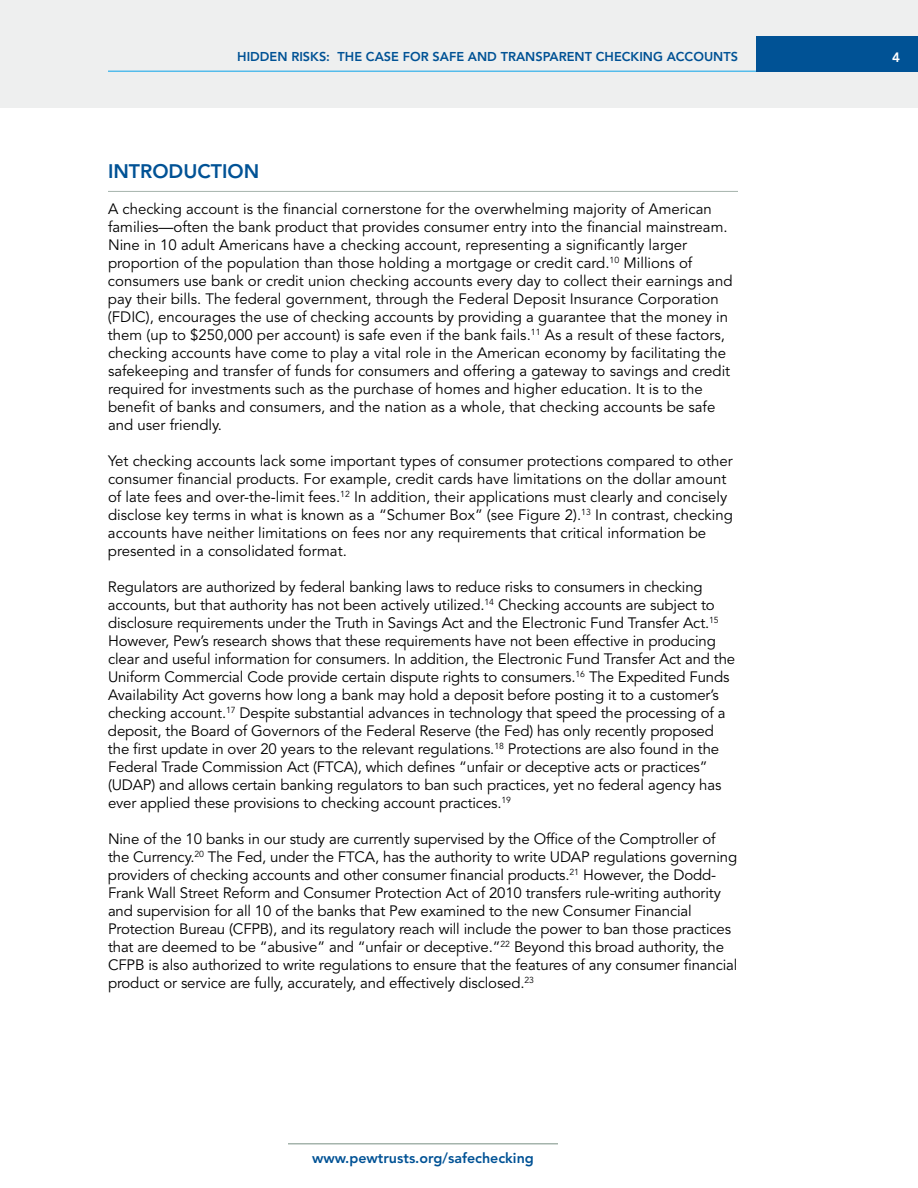
<style>
.page{position:relative;width:918px;height:1188px;background:#fff}
.page>*{position:absolute;margin:0;border:0;box-sizing:border-box;transform-origin:0 0}
.t1{font:800 19.5px "Avenir LT Std";color:#005295}
.t2{font:15px/18px "Avenir LT Std";letter-spacing:-.01em;color:#000}
.t3{font:800 14.25px "Avenir LT Std";color:#005295}
.t4{font:800 13.5px "Avenir LT Std";color:#fff}
.t5{font:800 12.75px "Avenir LT Std";color:#005295}
</style>
<div class="page">
<div style="left:0;top:0;width:918px;height:108px;background:#eeefef"></div>
<div style="left:756px;top:36px;width:162px;height:36px;background:#005295"></div>
<hr style="left:108px;top:71px;width:648px;height:1px;background:#54bceb">
<hr style="left:288px;top:1143px;width:270px;height:1px;background:#a5b4ac">
<hr style="left:108px;top:191px;width:630px;height:1px;background:#a5b4ac">
<p class="t5" style="left:237px;top:50px;width:440px">HIDDEN RISKS: TH E CASE FOR SAFE AND TRANSPARENT CH ECKING ACC</p>
<p class="t5" style="left:693px;top:50px;width:46px">OUNTS</p>
<p class="t4" style="left:892px;top:49px;width:9px">4</p>
<h1 class="t1" style="left:108px;top:159px;width:153px">INTRODUCTION</h1>
<p class="t2" style="left:108px;top:200px;width:626px">A checking account is the financial cornerstone for the overwhelming majority of American families—often the bank product that provides consumer entry into the financial mainstream.<br>Nine in 10 adult Americans have a checking account, representing a significantly larger proportion of the population than those holding a mortgage or credit card.<sup>10</sup> Millions of consumers use bank or credit union checking accounts every day to collect their earnings and pay their bills. The federal government, through the Federal Deposit Insurance Corporation (FDIC), encourages the use of checking accounts by providing a guarantee that the money in them (up to $250,000 per account) is safe even if the bank fails.<sup>11</sup> As a result of these factors, checking accounts have come to play a vital role in the American economy by facilitating the safekeeping and transfer of funds for consumers and offering a gateway to savings and credit required for investments such as the purchase of homes and higher education. It is to the benefit of banks and consumers, and the nation as a whole, that checking accounts be safe and user friendly.</p>
<p class="t2" style="left:108px;top:452px;width:626px">Yet checking accounts lack some important types of consumer protections compared to other consumer financial products. For example, credit cards have limitations on the dollar amount of late fees and over-the-limit fees.<sup>12</sup> In addition, their applications must clearly and concisely disclose key terms in what is known as a “Schumer Box” (see Figure 2).<sup>13</sup> In contrast, checking accounts have neither limitations on fees nor any requirements that critical information be presented in a consolidated format.</p>
<p class="t2" style="left:108px;top:578px;width:629px">Regulators are authorized by federal banking laws to reduce risks to consumers in checking accounts, but that authority has not been actively utilized.<sup>14</sup> Checking accounts are subject to disclosure requirements under the Truth in Savings Act and the Electronic Fund Transfer Act.<sup>15<br></sup>However, Pew’s research shows that these requirements have not been effective in producing clear and useful information for consumers. In addition, the Electronic Fund Transfer Act and the Uniform Commercial Code provide certain dispute rights to consumers.<sup>16</sup> The Expedited Funds Availability Act governs how long a bank may hold a deposit before posting it to a customer’s checking account.<sup>17</sup> Despite substantial advances in technology that speed the processing of a deposit, the Board of Governors of the Federal Reserve (the Fed) has only recently proposed the first update in over 20 years to the relevant regulations.<sup>18</sup> Protections are also found in the Federal Trade Commission Act (FTCA), which defines “unfair or deceptive acts or practices” (UDAP) and allows certain banking regulators to ban such practices, yet no federal agency has ever applied these provisions to checking account practices.<sup>19</sup></p>
<p class="t2" style="left:108px;top:830px;width:631px">Nine of the 10 banks in our study are currently supervised by the Office of the Comptroller of the Currency.<sup>20</sup> The Fed, under the FTCA, has the authority to write UDAP regulations governing providers of checking accounts and other consumer financial products.<sup>21</sup> However, the Dodd-Frank Wall Street Reform and Consumer Protection Act of 2010 transfers rule-writing authority and supervision for all 10 of the banks that Pew examined to the new Consumer Financial Protection Bureau (CFPB), and its regulatory reach will include the power to ban those practices that are deemed to be “abusive” and “unfair or deceptive.”<sup>22</sup> Beyond this broad authority, the CFPB is also authorized to write regulations to ensure that the features of any consumer financial product or service are fully, accurately, and effectively disclosed.<sup>23</sup></p>
<p class="t3" style="left:312px;top:1149px;width:223px">WWW.PEWTRUSTS.ORG/SAFECHECKING</p>
</div>
